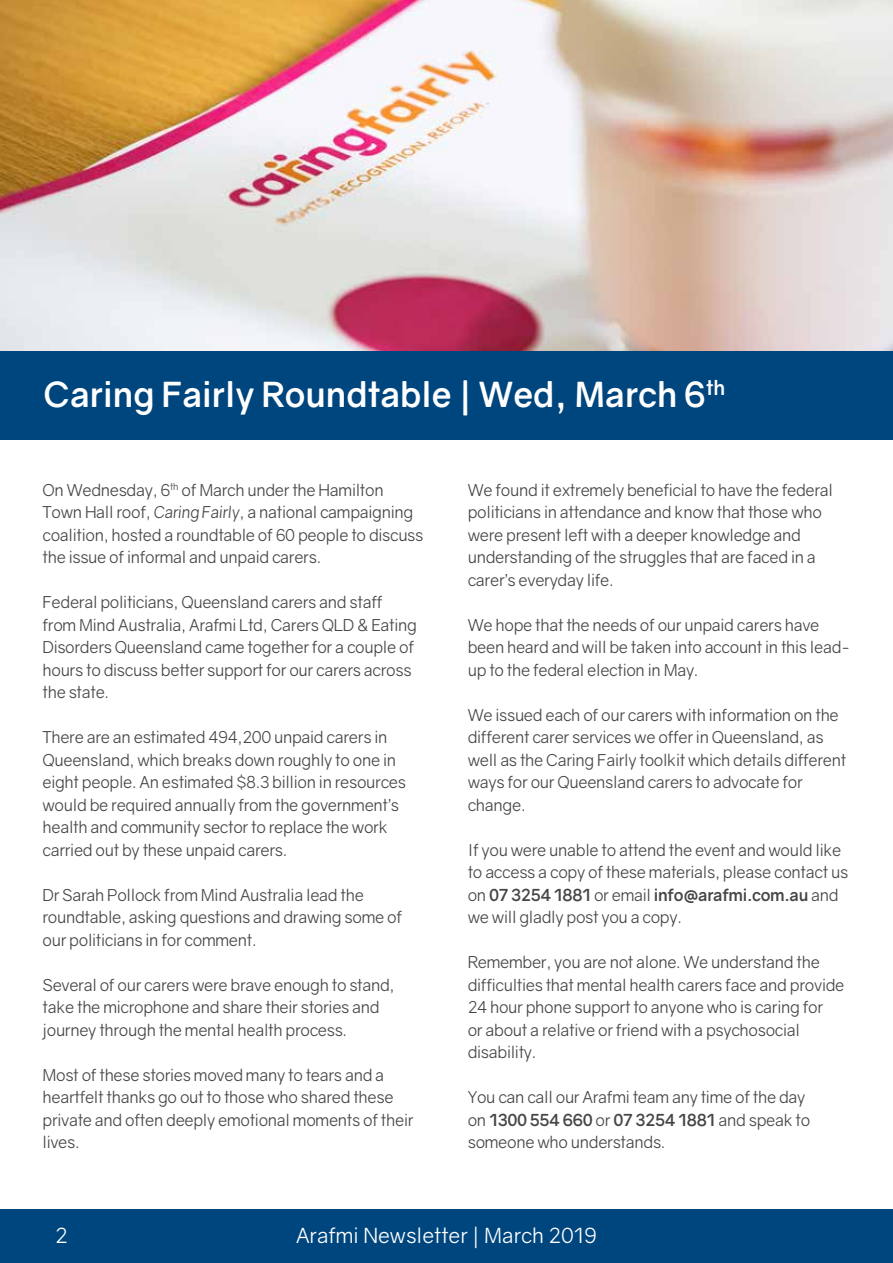
<style>
.page{position:relative;width:893px;height:1263px;background:#fff}
.page>*{position:absolute;margin:0;border:0;box-sizing:border-box;transform-origin:0 0}
.t1{font:700 34.5px "Gravity";color:#fff}
.t2{font:21px "Gravity";color:#fff}
.t3{font:16.5px/22.5px "Gravity";letter-spacing:-.02em;color:#464547}
.s1{font-style:italic}
.s2{font-weight:700}
</style>
<div class="page">
<div style="left:0;top:1209px;width:893px;height:54px;background:#00467e"></div>
<div style="left:0;top:351px;width:893px;height:89px;background:#00467e"></div>
<img style="left:0;top:0;width:893px;height:351px">
<h1 class="t1" style="left:44px;top:372px;width:683px">Caring Fairly Roundtable | Wed, March 6<sup>th</sup></h1>
<p class="t3" style="left:43px;top:479px;width:382px">On Wednesday, 6<sup>th</sup> of March under the Hamilton Town Hall roof, <span class="s1">Caring Fairly</span>, a national campaigning coalition, hosted a roundtable of 60 people to discuss the issue of informal and unpaid carers.</p>
<p class="t3" style="left:43px;top:591px;width:376px">Federal politicians, Queensland carers and staff from Mind Australia, Arafmi Ltd, Carers QLD &amp; Eating Disorders Queensland came together for a couple of hours to discuss better support for our carers across the state.</p>
<p class="t3" style="left:43px;top:726px;width:365px">There are an estimated 494,200 unpaid carers in Queensland, which breaks down roughly to one in eight people. An estimated $8.3 billion in resources would be required annually from the government’s health and community sector to replace the work carried out by these unpaid carers.</p>
<p class="t3" style="left:43px;top:884px;width:361px">Dr Sarah Pollock from Mind Australia lead the roundtable, asking questions and drawing some of our politicians in for comment.</p>
<p class="t3" style="left:43px;top:974px;width:354px">Several of our carers were brave enough to stand, take the microphone and share their stories and journey through the mental health process.</p>
<p class="t3" style="left:43px;top:1064px;width:372px">Most of these stories moved many to tears and a heartfelt thanks go out to those who shared these private and often deeply emotional moments of their lives.</p>
<p class="t3" style="left:468px;top:479px;width:367px">We found it extremely beneficial to have the federal politicians in attendance and know that those who were present left with a deeper knowledge and understanding of the struggles that are faced in a carer’s everyday life.</p>
<p class="t3" style="left:468px;top:614px;width:384px">We hope that the needs of our unpaid carers have been heard and will be taken into account in this lead&shy;up to the federal election in May.</p>
<p class="t3" style="left:468px;top:704px;width:380px">We issued each of our carers with information on the different carer services we offer in Queensland, as well as the Caring Fairly toolkit which details different ways for our Queensland carers to advocate for change.</p>
<p class="t3" style="left:468px;top:839px;width:382px">If you were unable to attend the event and would like to access a copy of these materials, please contact us on <span class="s2">07 3254 1881</span> or email <span class="s2">info@arafmi.com.au</span> and we will gladly post you a copy.</p>
<p class="t3" style="left:468px;top:951px;width:378px">Remember, you are not alone. We understand the difficulties that mental health carers face and provide 24 hour phone support to anyone who is caring for<br>or about a relative or friend with a psychosocial disability.</p>
<p class="t3" style="left:468px;top:1086px;width:344px">You can call our Arafmi team any time of the day on <span class="s2">1300 554 660</span> or <span class="s2">07 3254 1881</span> and speak to someone who understands.</p>
<p class="t2" style="left:55px;top:1222px;width:14px">2</p>
<p class="t2" style="left:296px;top:1222px;width:302px">Arafmi Newsletter | March 2019</p>
</div>
